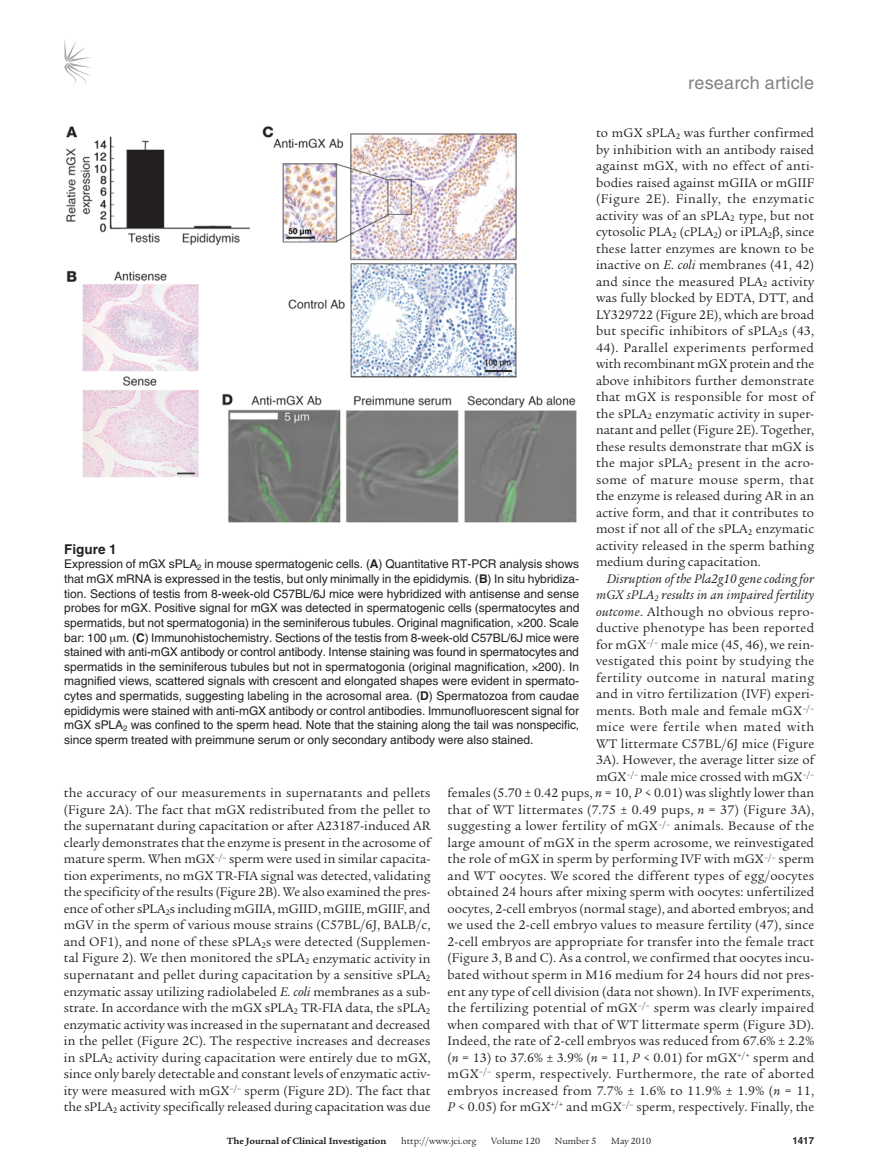
<style>
.page{position:relative;width:878px;height:1174px;background:#fff}
.page>*{position:absolute;margin:0;border:0;box-sizing:border-box;transform-origin:0 0}
.t1{font:18px "Helvetica LT Std";letter-spacing:.01em;color:#808285}
.t2{font:13.5px/16.5px "Legacy Serif Std";letter-spacing:.01em;color:#231f20;text-align:justify}
.t3{font:700 13.5px "Helvetica LT Std";color:#231f20}
.t4{font:12px/14.7px "Helvetica LT Std";letter-spacing:-.005em;color:#231f20;text-align:justify}
.t5{font:9.75px "Legacy Serif Std";color:#231f20}
.t6{font:700 9.75px "Legacy Serif Std";color:#231f20}
.t7{font:700 9.75px "Helvetica LT Std";color:#231f20}
.s1{font-style:italic}
.s2{font-weight:700}
</style>
<div class="page">
<svg style="left:64px;top:39px;width:27px;height:45px"></svg>
<img style="left:66px;top:126px;width:511px;height:397px">
<h1 class="t1" style="left:688px;top:72px;width:127px">research article</h1>
<p class="t2" style="left:596px;top:125px;width:220px">to mGX sPLA<sub>2</sub> was further confirmed by inhibition with an antibody raised against mGX, with no effect of anti&shy;bodies raised against mGIIA or mGIIF (Figure 2E). Finally, the enzymatic activity was of an sPLA<sub>2</sub> type, but not cytosolic PLA<sub>2</sub> (cPLA<sub>2</sub>) or iPLA<sub>2</sub> , since these latter enzymes are known to be inactive on <span class="s1">E. coli</span> membranes (41, 42) and since the measured PLA<sub>2</sub> activity was fully blocked by EDTA, DTT, and LY329722 (Figure 2E), which are broad but specific inhibitors of sPLA<sub>2</sub>s (43, 44). Parallel experiments performed with recombinant mGX protein and the above inhibitors further demonstrate that mGX is responsible for most of the sPLA<sub>2</sub> enzymatic activity in super&shy;natant and pellet (Figure 2E). Together, these results demonstrate that mGX is the major sPLA<sub>2</sub> present in the acro&shy;some of mature mouse sperm, that the enzyme is released during AR in an active form, and that it contributes to most if not all of the sPLA<sub>2</sub> enzymatic activity released in the sperm bathing medium during capacitation.</p>
<p class="t2" style="left:447px;top:570px;width:368px;text-align:right"><span class="s1">Disruption of the Pla2g10 gene coding for<br>mGX sPLA</span><sub>2</sub> <span class="s1">results in an impaired fertility<br>outcome</span>. Although no obvious repro-<br>ductive phenotype has been reported<br>for mGX<sup>–/–</sup> male mice (45, 46), we rein-<br>vestigated this point by studying the<br>fertility outcome in natural mating<br>and in vitro fertilization (IVF) experi-<br>ments. Both male and female mGX<sup>–/–<br></sup>mice were fertile when mated with<br>WT littermate C57BL/6J mice (Figure<br>3A). However, the average litter size of<br>mGX<sup>–/–</sup> male mice crossed with mGX<sup>–/–<br></sup>females (5.70 ± 0.42 pups, <span class="s1">n</span> = 10, <span class="s1">P</span> &lt; 0.01) was slightly lower than that of WT littermates (7.75 ± 0.49 pups, <span class="s1">n</span> = 37) (Figure 3A), suggesting a lower fertility of mGX<sup>–/–</sup> animals. Because of the large amount of mGX in the sperm acrosome, we reinvestigated the role of mGX in sperm by performing IVF with mGX<sup>–/–</sup> sperm and WT oocytes. We scored the different types of egg/oocytes obtained 24 hours after mixing sperm with oocytes: unfertilized oocytes, 2-cell embryos (normal stage), and aborted embryos; and we used the 2-cell embryo values to measure fertility (47), since 2-cell embryos are appropriate for transfer into the female tract (Figure 3, B and C). As a control, we confirmed that oocytes incu&shy;bated without sperm in M16 medium for 24 hours did not pres&shy;ent any type of cell division (data not shown). In IVF experiments, the fertilizing potential of mGX<sup>–/–</sup> sperm was clearly impaired when compared with that of WT littermate sperm (Figure 3D).<br>Indeed, the rate of 2-cell embryos was reduced from 67.6% ± 2.2% (<span class="s1">n</span> = 13) to 37.6% ± 3.9% (<span class="s1">n</span> = 11, <span class="s1">P</span> &lt; 0.01) for mGX<sup>+/+</sup> sperm and mGX<sup>–/–</sup> sperm, respectively. Furthermore, the rate of aborted embryos increased from 7.7% ± 1.6% to 11.9% ± 1.9% (<span class="s1">n</span> = 11, <span class="s1">P</span> &lt; 0.05) for mGX<sup>+/+</sup> and mGX<sup>–/–</sup> sperm, respectively. Finally, the</p>
<p class="t3" style="left:64px;top:541px;width:54px">Figure 1</p>
<p class="t4" style="left:64px;top:557px;width:516px">Expression of mGX sPLA<sub>2</sub> in mouse spermatogenic cells. (<span class="s2">A</span>) Quantitative RT-PCR analysis shows that mGX mRNA is expressed in the testis, but only minimally in the epididymis. (<span class="s2">B</span>) In situ hybridiza&shy;tion. Sections of testis from 8-week-old C57BL/6J mice were hybridized with antisense and sense probes for mGX. Positive signal for mGX was detected in spermatogenic cells (spermatocytes and spermatids, but not spermatogonia) in the seminiferous tubules. Original magnification, 200. Scale bar: 100 m. (<span class="s2">C</span>) Immunohistochemistry. Sections of the testis from 8-week-old C57BL/6J mice were stained with anti-mGX antibody or control antibody. Intense staining was found in spermatocytes and spermatids in the seminiferous tubules but not in spermatogonia (original magnification, 200). In magnified views, scattered signals with crescent and elongated shapes were evident in spermato&shy;cytes and spermatids, suggesting labeling in the acrosomal area. (<span class="s2">D</span>) Spermatozoa from caudae epididymis were stained with anti-mGX antibody or control antibodies. Immunofluorescent signal for mGX sPLA<sub>2</sub> was confined to the sperm head. Note that the staining along the tail was nonspecific, since sperm treated with preimmune serum or only secondary antibody were also stained.</p>
<p class="t2" style="left:64px;top:785px;width:368px">the accuracy of our measurements in supernatants and pellets (Figure 2A). The fact that mGX redistributed from the pellet to the supernatant during capacitation or after A23187-induced AR clearly demonstrates that the enzyme is present in the acrosome of mature sperm. When mGX<sup>–/–</sup> sperm were used in similar capacita&shy;tion experiments, no mGX TR-FIA signal was detected, validating the specificity of the results (Figure 2B). We also examined the pres&shy;ence of other sPLA<sub>2</sub>s including mGIIA, mGIID, mGIIE, mGIIF, and mGV in the sperm of various mouse strains (C57BL/6J, BALB/c, and OF1), and none of these sPLA<sub>2</sub>s were detected (Supplemen&shy;tal Figure 2). We then monitored the sPLA<sub>2</sub> enzymatic activity in supernatant and pellet during capacitation by a sensitive sPLA<sub>2 </sub>enzymatic assay utilizing radiolabeled <span class="s1">E. coli</span> membranes as a sub&shy;strate. In accordance with the mGX sPLA<sub>2</sub> TR-FIA data, the sPLA<sub>2 </sub>enzymatic activity was increased in the supernatant and decreased in the pellet (Figure 2C). The respective increases and decreases in sPLA<sub>2</sub> activity during capacitation were entirely due to mGX, since only barely detectable and constant levels of enzymatic activ&shy;ity were measured with mGX<sup>–/–</sup> sperm (Figure 2D). The fact that the sPLA<sub>2</sub> activity specifically released during capacitation was due</p>
<p class="t6" style="left:227px;top:1135px;width:161px">The Journal of Clinical Investigation</p>
<p class="t5" style="left:401px;top:1135px;width:77px">http://www.jci.org</p>
<p class="t5" style="left:491px;top:1135px;width:50px">Volume 120</p>
<p class="t5" style="left:555px;top:1135px;width:43px">Number 5</p>
<p class="t5" style="left:611px;top:1135px;width:41px">May 2010</p>
<p class="t7" style="left:792px;top:1134px;width:23px">1417</p>
</div>
